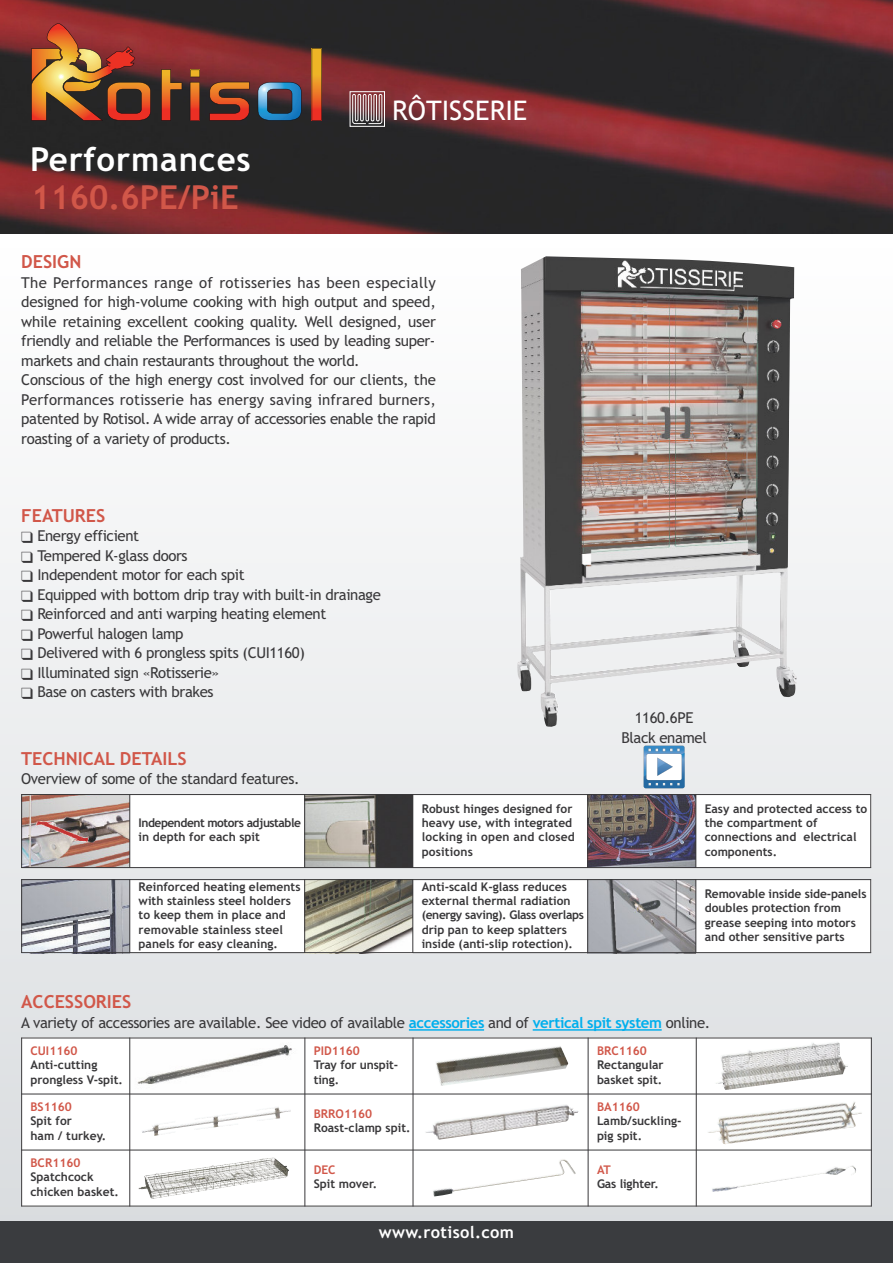
<style>
.page{position:relative;width:893px;height:1263px;background:#fff}
.page>*{position:absolute;margin:0;border:0;box-sizing:border-box;transform-origin:0 0}
.t1{font:700 33px "Trebuchet MS";letter-spacing:.025em;color:#fff}
.t2{font:700 33px "Trebuchet MS";color:#d15749}
.t3{font:27px "Trebuchet MS";color:#fff}
.t4{font:700 18px "Trebuchet MS";color:#d15749}
.t5{font:700 16.5px "Trebuchet MS";letter-spacing:.02em;color:#fff}
.t6{font:15px/19.5px "Trebuchet MS";letter-spacing:-.025em;color:#39383a}
.t7{font:700 12px/14.4px "Trebuchet MS";color:#39383a}
.t8{font:700 12px "Trebuchet MS";color:#d15749}
.t9{font:700 12px/14.4px "Trebuchet MS";letter-spacing:-.04em;color:#39383a}
.s1{font-weight:700;color:#00afed}
</style>
<div class="page">
<div style="left:0;top:1220px;width:893px;height:43px;background:#3a3c3f"></div>
<div style="left:0;top:234px;width:893px;height:986px;background:linear-gradient(to bottom,#fff,#d9dcdf)"></div>
<img style="left:0;top:0;width:893px;height:234px">
<svg style="left:312px;top:48px;width:10px;height:73px"></svg>
<svg style="left:258px;top:82px;width:43px;height:39px;background:#3f6687"></svg>
<svg style="left:209px;top:82px;width:41px;height:39px;background:#924125"></svg>
<svg style="left:190px;top:70px;width:10px;height:51px"></svg>
<svg style="left:161px;top:69px;width:21px;height:52px"></svg>
<svg style="left:31px;top:23px;width:120px;height:98px;background:#9d5431"></svg>
<svg style="left:352px;top:94px;width:31px;height:30px"></svg>
<div style="left:350px;top:91px;width:35px;height:36px;border:1px solid #fff"></div>
<img style="left:517px;top:256px;width:280px;height:471px">
<hr style="left:409px;top:1029px;width:75px;height:2px;background:#00afed">
<hr style="left:533px;top:1029px;width:129px;height:2px;background:#00afed">
<div style="left:21px;top:1037px;width:109px;height:57px;background:#fff"></div>
<img style="left:130px;top:1038px;width:174px;height:56px">
<div style="left:305px;top:1037px;width:108px;height:57px;background:#fff"></div>
<div style="left:413px;top:1037px;width:175px;height:57px;background:#fff"></div>
<img style="left:436px;top:1046px;width:132px;height:40px">
<div style="left:588px;top:1037px;width:108px;height:57px;background:#fff"></div>
<div style="left:696px;top:1037px;width:176px;height:57px;background:#fff"></div>
<img style="left:716px;top:1042px;width:132px;height:48px">
<div style="left:21px;top:1094px;width:109px;height:56px;background:#fff"></div>
<div style="left:130px;top:1094px;width:175px;height:56px;background:#fff"></div>
<img style="left:142px;top:1107px;width:149px;height:29px">
<div style="left:305px;top:1094px;width:108px;height:56px;background:#fff"></div>
<div style="left:413px;top:1094px;width:175px;height:56px;background:#fff"></div>
<img style="left:425px;top:1105px;width:154px;height:35px">
<div style="left:588px;top:1094px;width:108px;height:56px;background:#fff"></div>
<div style="left:696px;top:1094px;width:176px;height:56px;background:#fff"></div>
<img style="left:708px;top:1102px;width:154px;height:42px">
<div style="left:21px;top:1150px;width:109px;height:56px;background:#fff"></div>
<div style="left:130px;top:1150px;width:175px;height:56px;background:#fff"></div>
<img style="left:138px;top:1157px;width:151px;height:42px">
<div style="left:305px;top:1150px;width:108px;height:56px;background:#fff"></div>
<div style="left:413px;top:1150px;width:175px;height:56px;background:#fff"></div>
<img style="left:433px;top:1159px;width:143px;height:37px">
<div style="left:588px;top:1150px;width:108px;height:56px;background:#fff"></div>
<div style="left:696px;top:1150px;width:176px;height:56px;background:#fff"></div>
<img style="left:712px;top:1165px;width:144px;height:27px">
<hr style="left:21px;top:1037px;width:1px;height:169px;background:#39383a">
<hr style="left:129px;top:1037px;width:1px;height:169px;background:#39383a">
<hr style="left:304px;top:1037px;width:1px;height:169px;background:#39383a">
<hr style="left:413px;top:1037px;width:1px;height:169px;background:#39383a">
<hr style="left:588px;top:1037px;width:1px;height:169px;background:#39383a">
<hr style="left:696px;top:1037px;width:1px;height:169px;background:#39383a">
<hr style="left:871px;top:1037px;width:1px;height:169px;background:#39383a">
<hr style="left:21px;top:1037px;width:851px;height:1px;background:#39383a">
<hr style="left:21px;top:1094px;width:851px;height:1px;background:#39383a">
<hr style="left:21px;top:1150px;width:851px;height:1px;background:#39383a">
<hr style="left:21px;top:1206px;width:851px;height:1px;background:#39383a">
<img style="left:22px;top:795px;width:107px;height:72px">
<div style="left:130px;top:794px;width:175px;height:74px;background:#fff"></div>
<img style="left:305px;top:795px;width:107px;height:72px">
<div style="left:413px;top:794px;width:175px;height:74px;background:#fff"></div>
<img style="left:588px;top:795px;width:107px;height:72px">
<div style="left:696px;top:794px;width:175px;height:74px;background:#fff"></div>
<hr style="left:21px;top:794px;width:1px;height:74px;background:#39383a">
<hr style="left:129px;top:794px;width:1px;height:74px;background:#39383a">
<hr style="left:304px;top:794px;width:1px;height:74px;background:#39383a">
<hr style="left:412px;top:794px;width:1px;height:74px;background:#39383a">
<hr style="left:587px;top:794px;width:1px;height:74px;background:#39383a">
<hr style="left:695px;top:794px;width:1px;height:74px;background:#39383a">
<hr style="left:870px;top:794px;width:1px;height:74px;background:#39383a">
<hr style="left:21px;top:794px;width:850px;height:1px;background:#39383a">
<hr style="left:21px;top:867px;width:850px;height:1px;background:#39383a">
<img style="left:22px;top:880px;width:107px;height:72px">
<div style="left:130px;top:879px;width:175px;height:74px;background:#fff"></div>
<img style="left:305px;top:880px;width:107px;height:72px">
<div style="left:413px;top:879px;width:175px;height:74px;background:#fff"></div>
<img style="left:588px;top:880px;width:107px;height:72px">
<div style="left:696px;top:879px;width:175px;height:74px;background:#fff"></div>
<hr style="left:21px;top:879px;width:1px;height:74px;background:#39383a">
<hr style="left:129px;top:879px;width:1px;height:74px;background:#39383a">
<hr style="left:304px;top:879px;width:1px;height:74px;background:#39383a">
<hr style="left:412px;top:879px;width:1px;height:74px;background:#39383a">
<hr style="left:587px;top:879px;width:1px;height:74px;background:#39383a">
<hr style="left:695px;top:879px;width:1px;height:74px;background:#39383a">
<hr style="left:870px;top:879px;width:1px;height:74px;background:#39383a">
<hr style="left:21px;top:879px;width:850px;height:1px;background:#39383a">
<hr style="left:21px;top:952px;width:850px;height:1px;background:#39383a">
<svg style="left:644px;top:746px;width:40px;height:42px"></svg>
<h1 class="t1" style="left:30px;top:141px;width:222px">Performances</h1>
<h1 class="t2" style="left:31px;top:179px;width:209px">1160.6PE/PiE</h1>
<h2 class="t3" style="left:392px;top:95px;width:137px">RÔTISSERIE</h2>
<p class="t4" style="left:21px;top:252px;width:62px">DESIGN</p>
<p class="t6" style="left:21px;top:273px;width:416px">The Performances range of rotisseries has been especially designed for high-volume cooking with high output and speed, while retaining excellent cooking quality. Well designed, user friendly and reliable the Performances is used by leading super&shy;markets and chain restaurants throughout the world.<br>Conscious of the high energy cost involved for our clients, the Performances rotisserie has energy saving infrared burners, patented by Rotisol. A wide array of accessories enable the rapid roasting of a variety of products.</p>
<p class="t4" style="left:21px;top:505px;width:86px">FEATURES</p>
<p class="t6" style="left:21px;top:526px;width:119px">❑ Energy efficient</p>
<p class="t6" style="left:21px;top:546px;width:168px">❑ Tempered K-glass doors</p>
<p class="t6" style="left:21px;top:565px;width:225px">❑ Independent motor for each spit</p>
<p class="t6" style="left:21px;top:585px;width:361px">❑ Equipped with bottom drip tray with built-in drainage</p>
<p class="t6" style="left:21px;top:604px;width:306px">❑ Reinforced and anti warping heating element</p>
<p class="t6" style="left:21px;top:624px;width:164px">❑ Powerful halogen lamp</p>
<p class="t6" style="left:21px;top:643px;width:285px">❑ Delivered with 6 prongless spits (CUI1160)</p>
<p class="t6" style="left:21px;top:663px;width:200px">❑ Illuminated sign «Rotisserie»</p>
<p class="t6" style="left:21px;top:682px;width:194px">❑ Base on casters with brakes</p>
<p class="t4" style="left:21px;top:748px;width:167px">TECHNICAL DETAILS</p>
<p class="t6" style="left:21px;top:769px;width:280px">Overview of some of the standard features.</p>
<p class="t9" style="left:139px;top:816px;width:164px">Independent motors adjustable in depth for each spit</p>
<p class="t6" style="left:621px;top:708px;width:87px;text-align:center">1160.6PE<br>Black enamel</p>
<p class="t7" style="left:422px;top:801px;width:155px">Robust hinges designed for heavy use, with integrated locking in open and closed positions</p>
<p class="t7" style="left:705px;top:801px;width:164px">Easy and protected access to the compartment of connections and electrical components.</p>
<p class="t7" style="left:139px;top:879px;width:163px">Reinforced heating elements with stainless steel holders to keep them in place and removable stainless steel panels for easy cleaning.</p>
<p class="t7" style="left:422px;top:879px;width:164px">Anti-scald K-glass reduces external thermal radiation (energy saving). Glass overlaps drip pan to keep splatters inside (anti-slip rotection).</p>
<p class="t7" style="left:705px;top:886px;width:163px">Removable inside side-panels doubles protection from grease seeping into motors and other sensitive parts</p>
<p class="t4" style="left:21px;top:991px;width:112px">ACCESSORIES</p>
<p class="t6" style="left:21px;top:1013px;width:691px">A variety of accessories are available. See video of available <span class="s1">accessories</span> and of <span class="s1">vertical spit system</span> online.</p>
<p class="t8" style="left:31px;top:1044px;width:48px">CUI1160</p>
<p class="t7" style="left:31px;top:1058px;width:94px">Anti-cutting prongless V-spit.</p>
<p class="t8" style="left:314px;top:1044px;width:48px">PID1160</p>
<p class="t7" style="left:314px;top:1058px;width:86px">Tray for unspit&shy;ting.</p>
<p class="t8" style="left:597px;top:1044px;width:51px">BRC1160</p>
<p class="t7" style="left:597px;top:1058px;width:68px">Rectangular basket spit.</p>
<p class="t8" style="left:31px;top:1100px;width:43px">BS1160</p>
<p class="t7" style="left:31px;top:1114px;width:77px">Spit for<br>ham / turkey.</p>
<p class="t8" style="left:31px;top:1156px;width:51px">BCR1160</p>
<p class="t7" style="left:31px;top:1170px;width:90px">Spatchcock chicken basket.</p>
<p class="t8" style="left:314px;top:1107px;width:60px">BRRO1160</p>
<p class="t7" style="left:314px;top:1121px;width:98px">Roast-clamp spit.</p>
<p class="t8" style="left:314px;top:1163px;width:23px">DEC</p>
<p class="t7" style="left:314px;top:1177px;width:65px">Spit mover.</p>
<p class="t5" style="left:379px;top:1223px;width:137px">www.rotisol.com</p>
<p class="t8" style="left:597px;top:1100px;width:44px">BA1160</p>
<p class="t7" style="left:597px;top:1114px;width:86px">Lamb/suckling&shy;pig spit.</p>
<p class="t8" style="left:597px;top:1163px;width:15px">AT</p>
<p class="t7" style="left:597px;top:1177px;width:63px">Gas lighter.</p>
</div>
